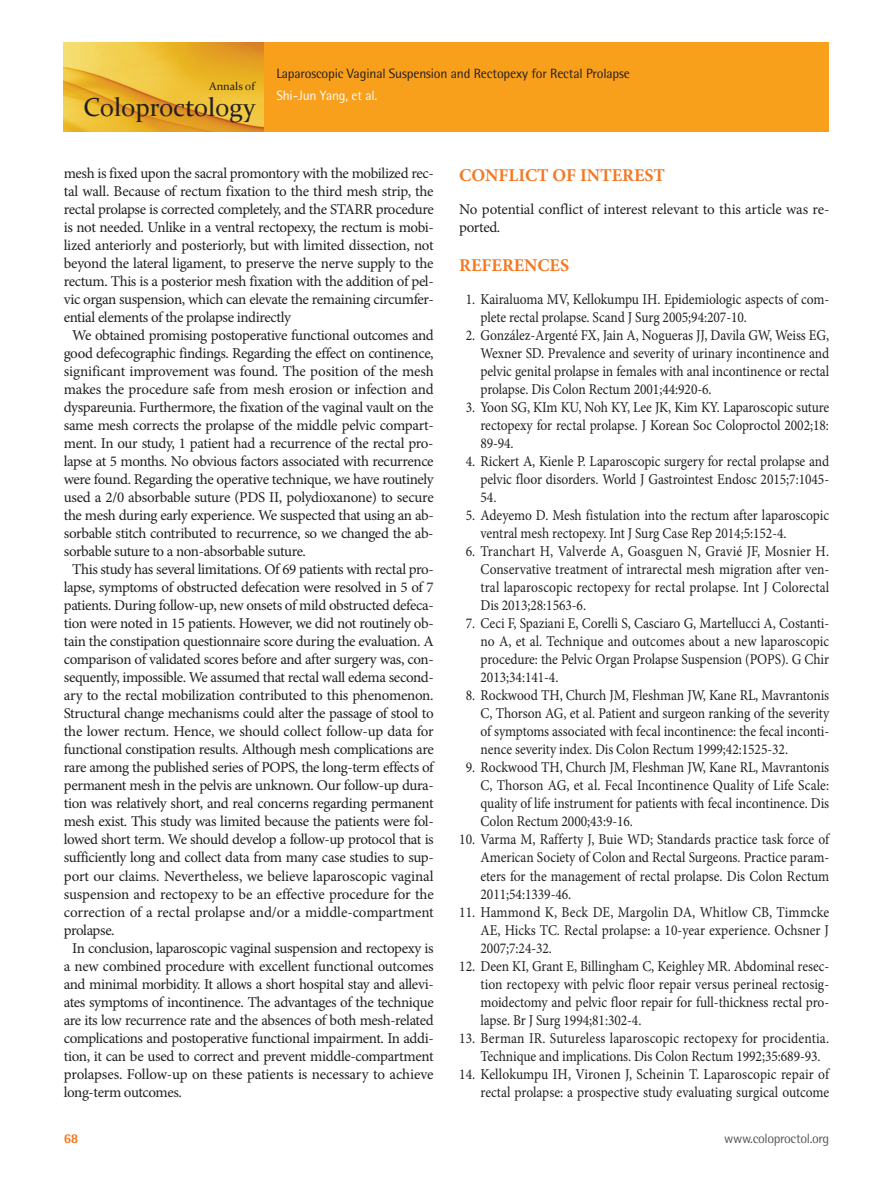
<style>
.page{position:relative;width:893px;height:1191px;background:#fff}
.page>*{position:absolute;margin:0;border:0;box-sizing:border-box;transform-origin:0 0}
.t1{font:25.95px "Constantia";color:#231f20}
.t2{font:700 18px "Minion Pro";color:#f47721}
.t3{font:15px/18px "Minion Pro";letter-spacing:-.02em;color:#231f20}
.t4{font:15px/18px "Minion Pro";letter-spacing:-.02em;color:#231f20;text-align:justify;scale:.9 1}
.t5{font:15px/18px "Minion Pro";color:#231f20;scale:.9 1}
.t6{font:13.5px "Rotis Semi Sans Std";letter-spacing:-.01em;color:#231f20}
.t7{font:13.5px "Rotis Semi Sans Std";letter-spacing:-.025em;color:#57585a}
.t8{font:13.5px "Rotis Semi Sans Std";letter-spacing:-.01em;color:#fff}
.t9{font:800 13.5px "Rotis Semi Sans Std";color:#f47721}
.t10{font:11.25px "Constantia";color:#231f20}
</style>
<div class="page">
<div style="left:264px;top:43px;width:565px;height:89px;background:#f89f1c"></div>
<img style="left:64px;top:43px;width:200px;height:89px">
<p class="t10" style="left:209px;top:79px;width:47px">Annals of</p>
<h1 class="t1" style="left:83px;top:90px;width:174px">Coloproctology</h1>
<p class="t6" style="left:276px;top:66px;width:355px">Laparoscopic Vaginal Suspension and Rectopexy for Rectal Prolapse</p>
<p class="t8" style="left:276px;top:88px;width:102px">Shi-Jun Yang, et al.</p>
<p class="t3" style="left:64px;top:164px;width:371px">mesh is fixed upon the sacral promontory with the mobilized rec-</p>
<p class="t3" style="left:64px;top:182px;width:371px">tal wall. Because of rectum fixation to the third mesh strip, the</p>
<p class="t3" style="left:64px;top:200px;width:371px">rectal prolapse is corrected completely, and the STARR procedure</p>
<p class="t3" style="left:64px;top:218px;width:371px">is not needed. Unlike in a ventral rectopexy, the rectum is mobi-</p>
<p class="t3" style="left:64px;top:236px;width:371px">lized anteriorly and posteriorly, but with limited dissection, not</p>
<p class="t3" style="left:64px;top:254px;width:371px">beyond the lateral ligament, to preserve the nerve supply to the</p>
<p class="t3" style="left:64px;top:272px;width:371px">rectum. This is a posterior mesh fixation with the addition of pel-</p>
<p class="t3" style="left:64px;top:290px;width:371px">vic organ suspension, which can elevate the remaining circumfer-</p>
<p class="t3" style="left:64px;top:308px;width:229px">ential elements of the prolapse indirectly</p>
<p class="t3" style="left:72px;top:326px;width:363px">We obtained promising postoperative functional outcomes and</p>
<p class="t3" style="left:64px;top:344px;width:371px">good defecographic findings. Regarding the effect on continence,</p>
<p class="t3" style="left:64px;top:362px;width:372px">significant improvement was found. The position of the mesh</p>
<p class="t3" style="left:64px;top:380px;width:371px">makes the procedure safe from mesh erosion or infection and</p>
<p class="t3" style="left:64px;top:398px;width:371px">dyspareunia. Furthermore, the fixation of the vaginal vault on the</p>
<p class="t3" style="left:64px;top:416px;width:371px">same mesh corrects the prolapse of the middle pelvic compart-</p>
<p class="t3" style="left:64px;top:434px;width:371px">ment. In our study, 1 patient had a recurrence of the rectal pro-</p>
<p class="t3" style="left:64px;top:452px;width:371px">lapse at 5 months. No obvious factors associated with recurrence</p>
<p class="t3" style="left:64px;top:470px;width:371px">were found. Regarding the operative technique, we have routinely</p>
<p class="t3" style="left:64px;top:488px;width:371px">used a 2/0 absorbable suture (PDS II, polydioxanone) to secure</p>
<p class="t3" style="left:64px;top:506px;width:371px">the mesh during early experience. We suspected that using an ab-</p>
<p class="t3" style="left:64px;top:524px;width:371px">sorbable stitch contributed to recurrence, so we changed the ab-</p>
<p class="t3" style="left:64px;top:542px;width:244px">sorbable suture to a non-absorbable suture.</p>
<p class="t3" style="left:72px;top:560px;width:363px">This study has several limitations. Of 69 patients with rectal pro-</p>
<p class="t3" style="left:64px;top:578px;width:371px">lapse, symptoms of obstructed defecation were resolved in 5 of 7</p>
<p class="t3" style="left:64px;top:596px;width:371px">patients. During follow-up, new onsets of mild obstructed defeca-</p>
<p class="t3" style="left:64px;top:614px;width:371px">tion were noted in 15 patients. However, we did not routinely ob-</p>
<p class="t3" style="left:64px;top:632px;width:371px">tain the constipation questionnaire score during the evaluation. A</p>
<p class="t3" style="left:64px;top:650px;width:371px">comparison of validated scores before and after surgery was, con-</p>
<p class="t3" style="left:64px;top:668px;width:371px">sequently, impossible. We assumed that rectal wall edema second-</p>
<p class="t3" style="left:64px;top:686px;width:371px">ary to the rectal mobilization contributed to this phenomenon.</p>
<p class="t3" style="left:64px;top:704px;width:371px">Structural change mechanisms could alter the passage of stool to</p>
<p class="t3" style="left:64px;top:722px;width:372px">the lower rectum. Hence, we should collect follow-up data for</p>
<p class="t3" style="left:64px;top:740px;width:371px">functional constipation results. Although mesh complications are</p>
<p class="t3" style="left:64px;top:758px;width:371px">rare among the published series of POPS, the long-term effects of</p>
<p class="t3" style="left:64px;top:776px;width:371px">permanent mesh in the pelvis are unknown. Our follow-up dura-</p>
<p class="t3" style="left:64px;top:794px;width:371px">tion was relatively short, and real concerns regarding permanent</p>
<p class="t3" style="left:64px;top:812px;width:371px">mesh exist. This study was limited because the patients were fol-</p>
<p class="t3" style="left:64px;top:830px;width:371px">lowed short term. We should develop a follow-up protocol that is</p>
<p class="t3" style="left:64px;top:848px;width:371px">sufficiently long and collect data from many case studies to sup-</p>
<p class="t3" style="left:64px;top:866px;width:371px">port our claims. Nevertheless, we believe laparoscopic vaginal</p>
<p class="t3" style="left:64px;top:884px;width:372px">suspension and rectopexy to be an effective procedure for the</p>
<p class="t3" style="left:64px;top:902px;width:372px">correction of a rectal prolapse and/or a middle-compartment</p>
<p class="t3" style="left:64px;top:920px;width:52px">prolapse.</p>
<p class="t3" style="left:72px;top:938px;width:363px">In conclusion, laparoscopic vaginal suspension and rectopexy is</p>
<p class="t3" style="left:64px;top:956px;width:371px">a new combined procedure with excellent functional outcomes</p>
<p class="t3" style="left:64px;top:974px;width:371px">and minimal morbidity. It allows a short hospital stay and allevi-</p>
<p class="t3" style="left:64px;top:992px;width:371px">ates symptoms of incontinence. The advantages of the technique</p>
<p class="t3" style="left:64px;top:1010px;width:371px">are its low recurrence rate and the absences of both mesh-related</p>
<p class="t3" style="left:64px;top:1028px;width:371px">complications and postoperative functional impairment. In addi-</p>
<p class="t3" style="left:64px;top:1046px;width:371px">tion, it can be used to correct and prevent middle-compartment</p>
<p class="t3" style="left:64px;top:1064px;width:371px">prolapses. Follow-up on these patients is necessary to achieve</p>
<p class="t3" style="left:64px;top:1082px;width:120px">long-term outcomes.</p>
<p class="t2" style="left:459px;top:162px;width:207px">CONFLICT OF INTEREST</p>
<p class="t3" style="left:459px;top:200px;width:372px">No potential conflict of interest relevant to this article was re&shy;ported.</p>
<p class="t2" style="left:459px;top:252px;width:111px">REFERENCES</p>
<p class="t4" style="left:480px;top:290px;width:389px;text-indent:-15px">1. Kairaluoma MV, Kellokumpu IH. Epidemiologic aspects of com&shy;plete rectal prolapse. Scand J Surg 2005;94:207-10.</p>
<p class="t4" style="left:480px;top:326px;width:389px;text-indent:-15px">2. González-Argenté FX, Jain A, Nogueras JJ, Davila GW, Weiss EG, Wexner SD. Prevalence and severity of urinary incontinence and pelvic genital prolapse in females with anal incontinence or rectal prolapse. Dis Colon Rectum 2001;44:920-6.</p>
<p class="t4" style="left:480px;top:398px;width:389px;text-indent:-15px">3. Yoon SG, KIm KU, Noh KY, Lee JK, Kim KY. Laparoscopic suture rectopexy for rectal prolapse. J Korean Soc Coloproctol 2002;18:<br>89-94.</p>
<p class="t4" style="left:480px;top:452px;width:389px;text-indent:-15px">4. Rickert A, Kienle P. Laparoscopic surgery for rectal prolapse and pelvic floor disorders. World J Gastrointest Endosc 2015;7:1045- 54.</p>
<p class="t4" style="left:480px;top:506px;width:389px;text-indent:-15px">5. Adeyemo D. Mesh fistulation into the rectum after laparoscopic ventral mesh rectopexy. Int J Surg Case Rep 2014;5:152-4.</p>
<p class="t4" style="left:480px;top:542px;width:389px;text-indent:-15px">6. Tranchart H, Valverde A, Goasguen N, Gravié JF, Mosnier H.<br>Conservative treatment of intrarectal mesh migration after ven&shy;tral laparoscopic rectopexy for rectal prolapse. Int J Colorectal Dis 2013;28:1563-6.</p>
<p class="t4" style="left:480px;top:614px;width:389px;text-indent:-15px">7. Ceci F, Spaziani E, Corelli S, Casciaro G, Martellucci A, Costanti&shy;no A, et al. Technique and outcomes about a new laparoscopic procedure: the Pelvic Organ Prolapse Suspension (POPS). G Chir 2013;34:141-4.</p>
<p class="t4" style="left:480px;top:686px;width:389px;text-indent:-15px">8. Rockwood TH, Church JM, Fleshman JW, Kane RL, Mavrantonis C, Thorson AG, et al. Patient and surgeon ranking of the severity of symptoms associated with fecal incontinence: the fecal inconti&shy;nence severity index. Dis Colon Rectum 1999;42:1525-32.</p>
<p class="t4" style="left:480px;top:758px;width:389px;text-indent:-15px">9. Rockwood TH, Church JM, Fleshman JW, Kane RL, Mavrantonis C, Thorson AG, et al. Fecal Incontinence Quality of Life Scale: quality of life instrument for patients with fecal incontinence. Dis Colon Rectum 2000;43:9-16.</p>
<p class="t4" style="left:480px;top:830px;width:389px;text-indent:-21px">10. Varma M, Rafferty J, Buie WD; Standards practice task force of American Society of Colon and Rectal Surgeons. Practice param&shy;eters for the management of rectal prolapse. Dis Colon Rectum 2011;54:1339-46.</p>
<p class="t4" style="left:480px;top:902px;width:389px;text-indent:-21px">11. Hammond K, Beck DE, Margolin DA, Whitlow CB, Timmcke AE, Hicks TC. Rectal prolapse: a 10-year experience. Ochsner J 2007;7:24-32.</p>
<p class="t4" style="left:480px;top:956px;width:389px;text-indent:-21px">12. Deen KI, Grant E, Billingham C, Keighley MR. Abdominal resec&shy;tion rectopexy with pelvic floor repair versus perineal rectosig&shy;moidectomy and pelvic floor repair for full-thickness rectal pro&shy;lapse. Br J Surg 1994;81:302-4.</p>
<p class="t5" style="left:480px;top:1028px;width:389px;text-indent:-21px">13. Berman IR. Sutureless laparoscopic rectopexy for procidentia.<br>Technique and implications. Dis Colon Rectum 1992;35:689-93.</p>
<p class="t5" style="left:459px;top:1064px;width:413px;text-align:right">14. Kellokumpu IH, Vironen J, Scheinin T. Laparoscopic repair of rectal prolapse: a prospective study evaluating surgical outcome</p>
<p class="t9" style="left:64px;top:1129px;width:16px">68</p>
<p class="t7" style="left:724px;top:1130px;width:106px">www.coloproctol.org</p>
</div>
